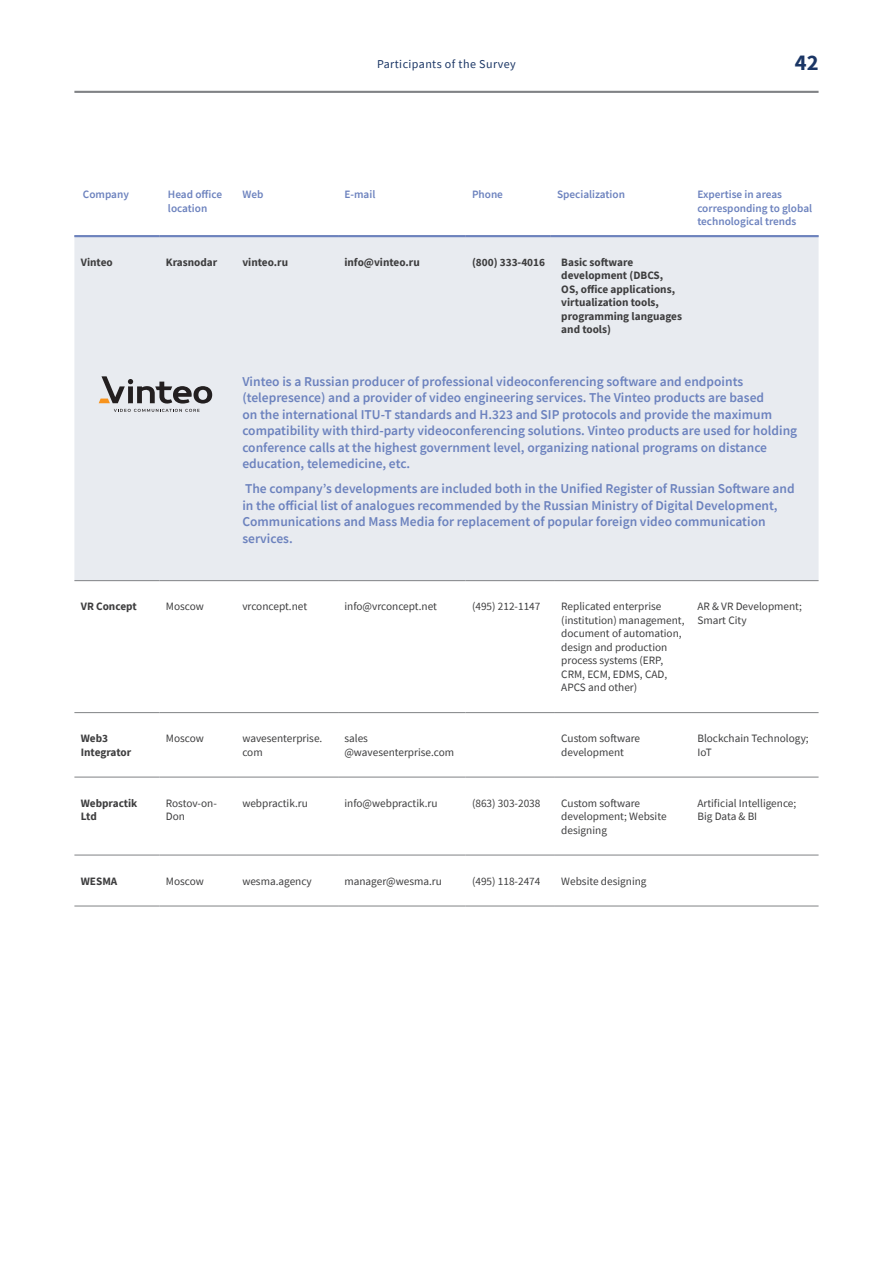
<style>
.page{position:relative;width:893px;height:1263px;background:#fff}
.page>*{position:absolute;margin:0;border:0;box-sizing:border-box;transform-origin:0 0}
.t1{font:700 22.5px "Source Sans Pro";color:#1b3665}
.t2{font:600 13.5px/16.5px "Source Sans Pro";color:#6c82be}
.t3{font:12px "Source Sans Pro";letter-spacing:.035em;color:#1b3665}
.t4{font:11.25px/13.5px "Source Sans Pro";color:#3e3e3f}
.t5{font:700 11.25px/13.5px "Source Sans Pro";color:#3e3e3f}
.t6{font:600 11.25px/13.5px "Source Sans Pro";color:#6c82be}
</style>
<div class="page">
<hr style="left:74px;top:91px;width:745px;height:2px;background:#808285">
<div style="left:74px;top:237px;width:162px;height:343px;background:#e8ebf0"></div>
<div style="left:236px;top:237px;width:583px;height:343px;background:#e8ebf0"></div>
<hr style="left:74px;top:580px;width:85px;height:1px;background:#808285">
<hr style="left:159px;top:580px;width:77px;height:1px;background:#808285">
<hr style="left:236px;top:580px;width:102px;height:1px;background:#808285">
<hr style="left:338px;top:580px;width:128px;height:1px;background:#808285">
<hr style="left:466px;top:580px;width:89px;height:1px;background:#808285">
<hr style="left:555px;top:580px;width:136px;height:1px;background:#808285">
<hr style="left:691px;top:580px;width:128px;height:1px;background:#808285">
<hr style="left:74px;top:712px;width:85px;height:1px;background:#808285">
<hr style="left:159px;top:712px;width:77px;height:1px;background:#808285">
<hr style="left:236px;top:712px;width:102px;height:1px;background:#808285">
<hr style="left:338px;top:712px;width:128px;height:1px;background:#808285">
<hr style="left:466px;top:712px;width:89px;height:1px;background:#808285">
<hr style="left:555px;top:712px;width:136px;height:1px;background:#808285">
<hr style="left:691px;top:712px;width:128px;height:1px;background:#808285">
<hr style="left:74px;top:777px;width:85px;height:1px;background:#808285">
<hr style="left:159px;top:777px;width:77px;height:1px;background:#808285">
<hr style="left:236px;top:777px;width:102px;height:1px;background:#808285">
<hr style="left:338px;top:777px;width:128px;height:1px;background:#808285">
<hr style="left:466px;top:777px;width:89px;height:1px;background:#808285">
<hr style="left:555px;top:777px;width:136px;height:1px;background:#808285">
<hr style="left:691px;top:777px;width:128px;height:1px;background:#808285">
<hr style="left:74px;top:855px;width:85px;height:1px;background:#808285">
<hr style="left:159px;top:855px;width:77px;height:1px;background:#808285">
<hr style="left:236px;top:855px;width:102px;height:1px;background:#808285">
<hr style="left:338px;top:855px;width:128px;height:1px;background:#808285">
<hr style="left:466px;top:855px;width:89px;height:1px;background:#808285">
<hr style="left:555px;top:855px;width:136px;height:1px;background:#808285">
<hr style="left:691px;top:855px;width:128px;height:1px;background:#808285">
<hr style="left:74px;top:905px;width:85px;height:1px;background:#808285">
<hr style="left:159px;top:905px;width:77px;height:1px;background:#808285">
<hr style="left:236px;top:905px;width:102px;height:1px;background:#808285">
<hr style="left:338px;top:905px;width:128px;height:1px;background:#808285">
<hr style="left:466px;top:905px;width:89px;height:1px;background:#808285">
<hr style="left:555px;top:905px;width:136px;height:1px;background:#808285">
<hr style="left:691px;top:905px;width:128px;height:1px;background:#808285">
<svg style="left:99px;top:376px;width:113px;height:36px;background:#b0b0b3"></svg>
<hr style="left:74px;top:235px;width:85px;height:2px;background:#6c82be">
<hr style="left:159px;top:235px;width:77px;height:2px;background:#6c82be">
<hr style="left:236px;top:235px;width:102px;height:2px;background:#6c82be">
<hr style="left:338px;top:235px;width:128px;height:2px;background:#6c82be">
<hr style="left:466px;top:235px;width:85px;height:2px;background:#6c82be">
<hr style="left:551px;top:235px;width:140px;height:2px;background:#6c82be">
<hr style="left:691px;top:235px;width:128px;height:2px;background:#6c82be">
<p class="t3" style="left:377px;top:56px;width:140px">Participants of the Survey</p>
<h1 class="t1" style="left:795px;top:47px;width:25px">42</h1>
<p class="t6" style="left:83px;top:187px;width:48px">Company</p>
<p class="t6" style="left:168px;top:187px;width:56px">Head office location</p>
<p class="t6" style="left:242px;top:187px;width:23px">Web</p>
<p class="t6" style="left:344px;top:187px;width:32px">E-mail</p>
<p class="t6" style="left:472px;top:187px;width:33px">Phone</p>
<p class="t6" style="left:557px;top:187px;width:70px">Specialization</p>
<p class="t6" style="left:697px;top:187px;width:116px">Expertise in areas corresponding to global technological trends</p>
<p class="t5" style="left:81px;top:255px;width:33px">Vinteo</p>
<p class="t5" style="left:166px;top:255px;width:53px">Krasnodar</p>
<p class="t5" style="left:242px;top:255px;width:47px">vinteo.ru</p>
<p class="t5" style="left:344px;top:255px;width:77px">info@vinteo.ru</p>
<p class="t5" style="left:472px;top:255px;width:75px">(800) 333-4016</p>
<p class="t5" style="left:561px;top:255px;width:122px">Basic software development (DBCS,<br>OS, office applications, virtualization tools, programming languages and tools)</p>
<p class="t2" style="left:242px;top:373px;width:556px">Vinteo is a Russian producer of professional videoconferencing software and endpoints (telepresence) and a provider of video engineering services. The Vinteo products are based<br>on the international ITU-T standards and H.323 and SIP protocols and provide the maximum compatibility with third-party videoconferencing solutions. Vinteo products are used for holding conference calls at the highest government level, organizing national programs on distance education, telemedicine, etc.</p>
<p class="t2" style="left:242px;top:480px;width:554px">The company’s developments are included both in the Unified Register of Russian Software and in the official list of analogues recommended by the Russian Ministry of Digital Development, Communications and Mass Media for replacement of popular foreign video communication services.</p>
<p class="t5" style="left:81px;top:600px;width:57px">VR Concept</p>
<p class="t4" style="left:166px;top:600px;width:40px">Moscow</p>
<p class="t4" style="left:242px;top:600px;width:66px">vrconcept.net</p>
<p class="t4" style="left:344px;top:600px;width:94px">info@vrconcept.net</p>
<p class="t4" style="left:472px;top:600px;width:70px">(495) 212-1147</p>
<p class="t4" style="left:561px;top:600px;width:125px">Replicated enterprise (institution) management, document of automation, design and production process systems (ERP,<br>CRM, ECM, EDMS, CAD,<br>APCS and other)</p>
<p class="t4" style="left:697px;top:600px;width:106px">AR &amp; VR Development;<br>Smart City</p>
<p class="t5" style="left:81px;top:732px;width:52px">Web3<br>Integrator</p>
<p class="t4" style="left:166px;top:732px;width:40px">Moscow</p>
<p class="t4" style="left:242px;top:732px;width:82px">wavesenterprise. com</p>
<p class="t4" style="left:344px;top:732px;width:111px">sales @wavesenterprise.com</p>
<p class="t4" style="left:561px;top:732px;width:80px">Custom software development</p>
<p class="t4" style="left:697px;top:732px;width:113px">Blockchain Technology;<br>IoT</p>
<p class="t5" style="left:81px;top:796px;width:58px">Webpractik<br>Ltd</p>
<p class="t4" style="left:166px;top:796px;width:52px">Rostov-on-<br>Don</p>
<p class="t4" style="left:242px;top:796px;width:67px">webpractik.ru</p>
<p class="t4" style="left:344px;top:796px;width:95px">info@webpractik.ru</p>
<p class="t4" style="left:472px;top:796px;width:70px">(863) 303-2038</p>
<p class="t4" style="left:561px;top:796px;width:107px">Custom software development; Website designing</p>
<p class="t4" style="left:697px;top:796px;width:100px">Artificial Intelligence;<br>Big Data &amp; BI</p>
<p class="t5" style="left:81px;top:874px;width:38px">WESMA</p>
<p class="t4" style="left:166px;top:874px;width:40px">Moscow</p>
<p class="t4" style="left:242px;top:874px;width:71px">wesma.agency</p>
<p class="t4" style="left:344px;top:874px;width:99px">manager@wesma.ru</p>
<p class="t4" style="left:472px;top:874px;width:70px">(495) 118-2474</p>
<p class="t4" style="left:561px;top:874px;width:87px">Website designing</p>
</div>
